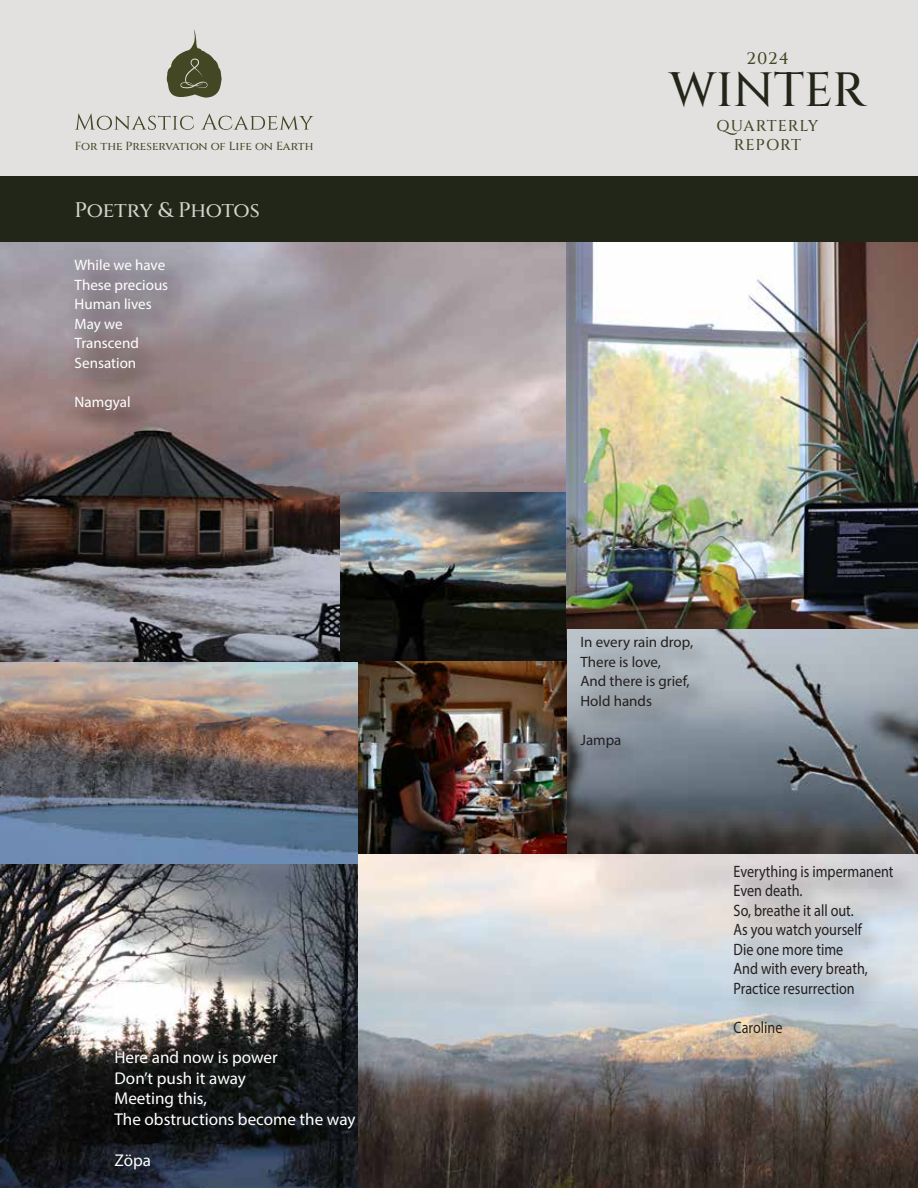
<style>
.page{position:relative;width:918px;height:1188px;background:#e2e1e0}
.page>*{position:absolute;margin:0;border:0;box-sizing:border-box;transform-origin:0 0}
.t1{font:500 48px "Cinzel";color:#222618}
.t2{font:500 21px "Cinzel";letter-spacing:-.01em;color:#d5d4cd}
.t3{font:17.1px/20.5px "Myriad Pro";color:#fff}
.t4{font:500 16.8px "Cinzel";color:#434724}
.t5{font:16.5px/19.5px "Myriad Pro";color:#231f20;scale:.86 1}
.t6{font:500 15.6px/19.2px "Cinzel";letter-spacing:.045em;color:#434724;text-align:center}
.t7{font:15px/19.5px "Myriad Pro";color:#fff}
.t8{font:15px/19.5px "Myriad Pro";color:#231f20}
.t9{font:500 11.7px "Cinzel";letter-spacing:-.005em;color:#434724}
</style>
<div class="page">
<svg style="left:166px;top:29px;width:56px;height:69px"></svg>
<svg style="left:75px;top:113px;width:119px;height:17px"></svg>
<svg style="left:201px;top:113px;width:113px;height:17px"></svg>
<img style="left:0;top:863px;width:358px;height:325px">
<img style="left:0;top:661px;width:359px;height:202px">
<img style="left:0;top:242px;width:567px;height:419px">
<img style="left:359px;top:660px;width:208px;height:194px">
<img style="left:341px;top:492px;width:226px;height:168px">
<img style="left:567px;top:242px;width:351px;height:388px">
<img style="left:567px;top:630px;width:351px;height:224px">
<img style="left:358px;top:854px;width:560px;height:334px">
<img style="left:102px;top:1037px;width:287px;height:151px">
<img style="left:63px;top:245px;width:139px;height:218px">
<img style="left:721px;top:851px;width:197px;height:255px">
<img style="left:568px;top:622px;width:158px;height:179px">
<div style="left:0;top:176px;width:918px;height:66px;background:#222618"></div>
<p class="t9" style="left:75px;top:139px;width:240px">For the Preservation of Life on Earth</p>
<p class="t2" style="left:74px;top:196px;width:187px">Poetry &amp; Photos</p>
<p class="t7" style="left:75px;top:255px;width:95px">While we have<br>These precious<br>Human lives<br>May we<br>Transcend<br>Sensation</p>
<p class="t7" style="left:75px;top:392px;width:57px">Namgyal</p>
<p class="t3" style="left:115px;top:1047px;width:243px">Here and now is power<br>Don’t push it away<br>Meeting this,<br>The obstructions become the way</p>
<p class="t3" style="left:115px;top:1149px;width:38px">Zöpa</p>
<p class="t4" style="left:746px;top:47px;width:44px">2024</p>
<h1 class="t1" style="left:669px;top:60px;width:198px">WINTER</h1>
<p class="t6" style="left:717px;top:116px;width:103px">QUARTERLY<br>REPORT</p>
<p class="t8" style="left:580px;top:632px;width:114px">In every rain drop,<br>There is love,<br>And there is grief,<br>Hold hands</p>
<p class="t8" style="left:580px;top:729px;width:43px">Jampa</p>
<p class="t5" style="left:734px;top:861px;width:188px">Everything is impermanent<br>Even death.<br>So, breathe it all out.<br>As you watch yourself<br>Die one more time<br>And with every breath,<br>Practice resurrection</p>
<p class="t5" style="left:734px;top:1017px;width:58px">Caroline</p>
</div>
